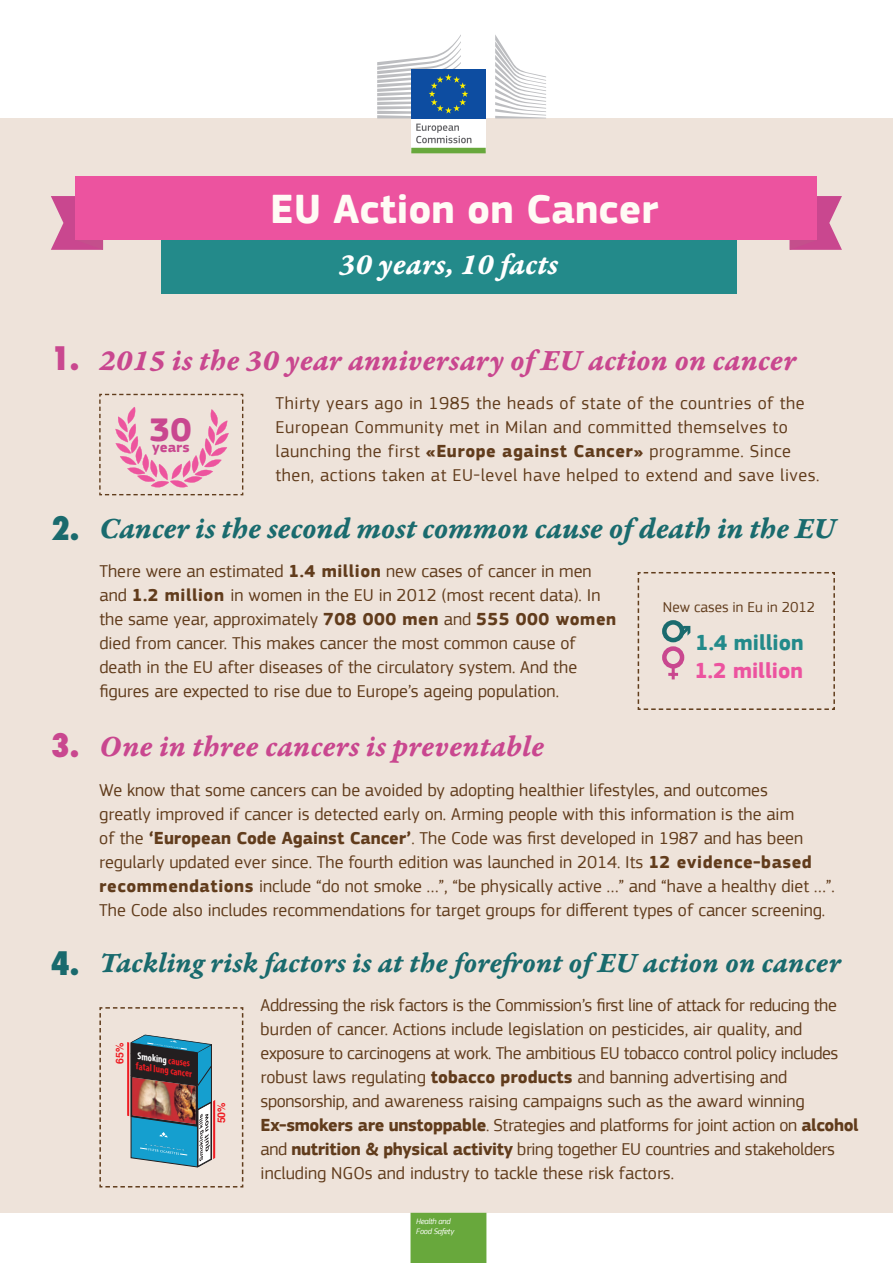
<style>
.page{position:relative;width:893px;height:1263px;background:#fff}
.page>*{position:absolute;margin:0;border:0;box-sizing:border-box;transform-origin:0 0}
.t1{font:700 42px "EC Square Sans Pro";color:#fffbf5}
.t2{font:700 34.35px "EC Square Sans Pro";color:#c9478f}
.t3{font:31.5px "Garamond Premr Pro Bd It Capt";color:#c9478f}
.t4{font:31.5px "Garamond Premr Pro Bd It Capt";letter-spacing:-.01em;color:#1a6b6e}
.t5{font:31.5px "Garamond Premr Pro Bd It Capt";color:#fff}
.t6{font:800 condensed 31.5px "Futura Std";color:#c9478f}
.t7{font:800 condensed 31.5px "Futura Std";color:#196a6d}
.t8{font:30px "Garamond Premr Pro Bd It Capt";color:#196a6d}
.t9{font:700 22.5px "EC Square Sans Pro";color:#ec539f}
.t10{font:700 22.5px "EC Square Sans Pro";color:#238a8a}
.t11{font:18px/24px "EC Square Sans Pro";color:#613c1c}
.t12{font:18px/24px "EC Square Sans Pro";letter-spacing:.03em;color:#613c1c}
.t13{font:18px/24px "EC Square Sans Pro";letter-spacing:-.02em;color:#613c1c}
.t14{font:15px "EC Square Sans Pro";color:#613c1c}
.t15{font:700 14.4px "EC Square Sans Pro";color:#c9478f}
.t16{font:700 10.5px "Helvetica";color:#ee1d23}
.t17{font:700 condensed 10.2px/10.1px "Myriad Pro";color:#ee1d23;scale:.96 1}
.t18{font:italic 8.25px/9.9px "EC Square Sans Pro";letter-spacing:-.03em;color:#fff}
.s1{font-weight:700}
.s2{color:#fefefe}
</style>
<div class="page">
<div style="left:0;top:118px;width:893px;height:1095px;background:#eee3da"></div>
<svg style="left:790px;top:196px;width:52px;height:54px"></svg>
<svg style="left:51px;top:196px;width:52px;height:54px"></svg>
<div style="left:76px;top:177px;width:741px;height:63px;background:#ec539f"></div>
<svg style="left:637px;top:572px;width:198px;height:138px"></svg>
<svg style="left:99px;top:393px;width:145px;height:103px"></svg>
<div style="left:161px;top:240px;width:575px;height:54px;background:#238a8a"></div>
<svg style="left:99px;top:1007px;width:145px;height:181px"></svg>
<svg style="left:411px;top:118px;width:75px;height:30px"></svg>
<div style="left:411px;top:1213px;width:75px;height:50px;background:#68a83c"></div>
<div style="left:416px;top:1218px;width:53px;height:34px;background:#68a83c"></div>
<svg style="left:495px;top:35px;width:51px;height:83px"></svg>
<svg style="left:416px;top:124px;width:55px;height:19px"></svg>
<div style="left:411px;top:148px;width:75px;height:5px;background:#68a83c"></div>
<div style="left:411px;top:69px;width:75px;height:49px;background:#0d4da1"></div>
<svg style="left:377px;top:35px;width:91px;height:83px"></svg>
<p class="t1" style="left:270px;top:184px;width:389px">EU Action on Cancer</p>
<p class="t5" style="left:339px;top:245px;width:220px">30 years, 10 facts</p>
<p class="t6" style="left:51px;top:339px;width:30px">1.</p>
<p class="t3" style="left:99px;top:341px;width:698px">2015 is the 30 year anniversary of EU action on cancer</p>
<h2 class="t2" style="left:149px;top:409px;width:44px">30</h2>
<p class="t15" style="left:152px;top:439px;width:39px">years</p>
<p class="t12" style="left:276px;top:391px;width:545px">Thirty years ago in 1985 the heads of state of the countries of the European Community met in Milan and committed themselves to launching the first <span class="s1">«Europe against Cancer»</span> programme. Since then, actions taken at EU-level have helped to extend and save lives.</p>
<p class="t7" style="left:51px;top:508px;width:30px">2.</p>
<p class="t4" style="left:99px;top:509px;width:738px">Cancer is the second most common cause of death in the EU</p>
<p class="t11" style="left:99px;top:559px;width:518px">There were an estimated <span class="s1">1.4 million</span> new cases of cancer in men and <span class="s1">1.2 million</span> in women in the EU in 2012 (most recent data). In the same year, approximately <span class="s1">708 000 men</span> and <span class="s1">555 000 women </span>died from cancer. This makes cancer the most common cause of death in the EU after diseases of the circulatory system. And the figures are expected to rise due to Europe’s ageing population.</p>
<p class="t14" style="left:663px;top:598px;width:154px">New cases in Eu in 2012</p>
<p class="t10" style="left:695px;top:629px;width:110px">1.4 million</p>
<p class="t9" style="left:694px;top:657px;width:110px">1.2 million</p>
<p class="t6" style="left:51px;top:726px;width:30px">3.</p>
<p class="t3" style="left:99px;top:727px;width:446px">One in three cancers is preventable</p>
<p class="t11" style="left:99px;top:778px;width:737px">We know that some cancers can be avoided by adopting healthier lifestyles, and outcomes<br>greatly improved if cancer is detected early on. Arming people with this information is the aim<br>of the <span class="s1">‘European Code Against Cancer’</span>. The Code was first developed in 1987 and has been regularly updated ever since. The fourth edition was launched in 2014. Its <span class="s1">12 evidence-based recommendations</span> include “do not smoke …”, “be physically active …” and “have a healthy diet …”.<br>The Code also includes recommendations for target groups for different types of cancer screening.</p>
<p class="t7" style="left:51px;top:943px;width:30px">4.</p>
<p class="t8" style="left:99px;top:944px;width:743px">Tackling risk factors is at the forefront of EU action on cancer</p>
<p class="t11" style="left:261px;top:993px;width:579px">Addressing the risk factors is the Commission’s first line of attack for reducing the burden of cancer. Actions include legislation on pesticides, air quality, and exposure to carcinogens at work. The ambitious EU tobacco control policy includes robust laws regulating <span class="s1">tobacco products</span> and banning advertising and sponsorship, and awareness raising campaigns such as the award winning</p>
<p class="t13" style="left:261px;top:1113px;width:600px"><span class="s1">Ex-smokers are unstoppable</span>. Strategies and platforms for joint action on <span class="s1">alcohol </span>and <span class="s1">nutrition &amp; physical activity</span> bring together EU countries and stakeholders including NGOs and industry to tackle these risk factors.</p>
<p class="t16" style="left:111px;top:1063px;width:23px;rotate:-90deg">65%</p>
<p class="t17" style="left:139px;top:1051px;width:60px;rotate:8deg"><span class="s2">Smoking</span> causes fatal lung cancer</p>
<p class="t16" style="left:213px;top:1123px;width:23px;rotate:-90deg">50%</p>
<p class="t18" style="left:416px;top:1217px;width:40px">Health and<br>Food Safety</p>
</div>
